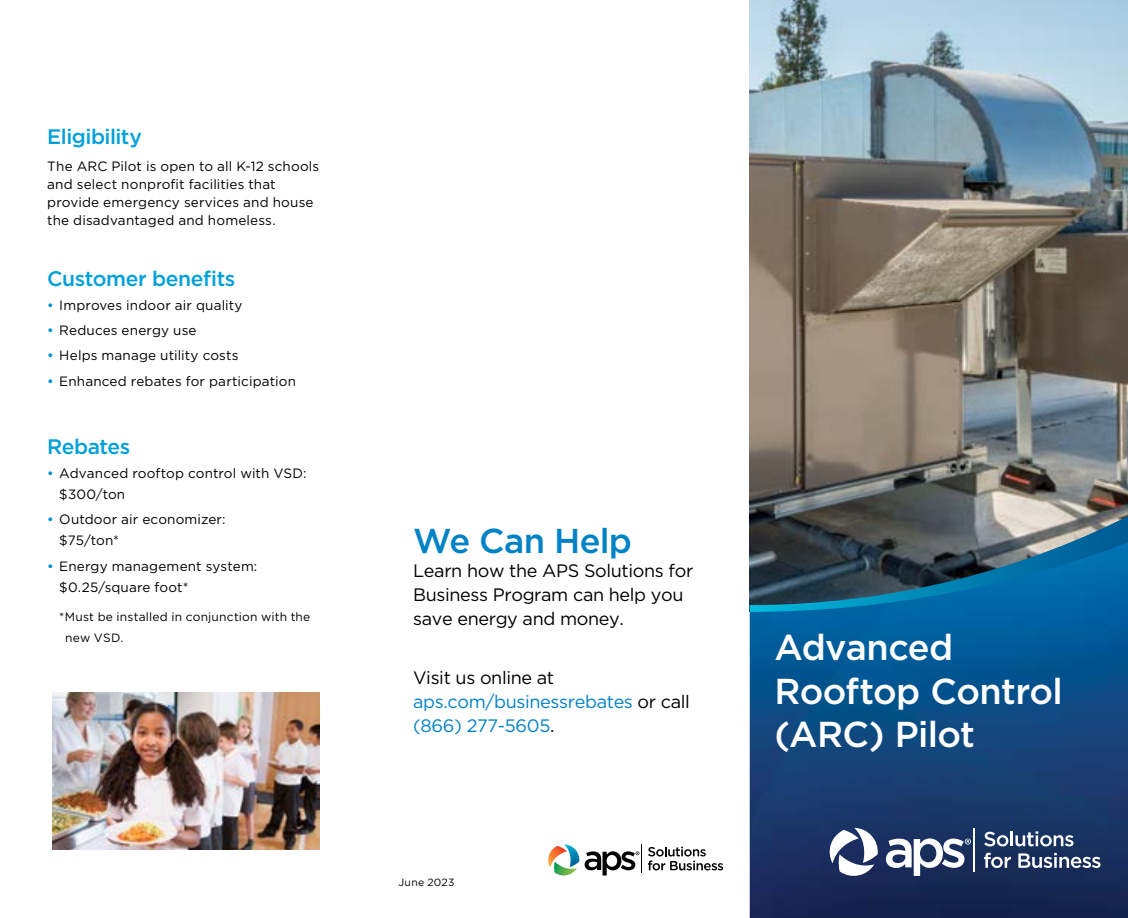
<style>
.page{position:relative;width:1128px;height:918px;background:#fff}
.page>*{position:absolute;margin:0;border:0;box-sizing:border-box;transform-origin:0 0}
.t1{font:500 36px/43.5px "Gotham";letter-spacing:-.02em;color:#fff}
.t2{font:500 34.5px "Gotham";letter-spacing:-.02em;color:#0082c7}
.t3{font:500 21px "Gotham";letter-spacing:-.02em;color:#00a0db}
.t4{font:18px/24px "Gotham";letter-spacing:-.02em;color:#000}
.t5{font:18px/24px "Gotham";letter-spacing:-.02em;color:#0082c7}
.t6{font:13.5px/18px "Gotham";letter-spacing:.01em;color:#000}
.t7{font:12px/21px "Gotham";letter-spacing:.015em;color:#000}
.t8{font:10.5px "Gotham";letter-spacing:.025em;color:#000}
.s1{font-weight:500;color:#0091d5}
.s2{color:#000}
</style>
<div class="page">
<img style="left:749px;top:0;width:378px;height:509px">
<img style="left:749px;top:612px;width:378px;height:306px">
<svg style="left:749px;top:509px;width:378px;height:103px;background:#335d73"></svg>
<svg style="left:984px;top:831px;width:89px;height:15px"></svg>
<svg style="left:983px;top:853px;width:27px;height:15px"></svg>
<svg style="left:1018px;top:853px;width:82px;height:15px"></svg>
<hr style="left:973px;top:828px;width:1px;height:44px;background:#fff">
<svg style="left:885px;top:838px;width:85px;height:38px"></svg>
<svg style="left:829px;top:828px;width:49px;height:48px"></svg>
<svg style="left:648px;top:847px;width:75px;height:23px"></svg>
<svg style="left:548px;top:844px;width:94px;height:32px"></svg>
<img style="left:52px;top:692px;width:267px;height:157px">
<h3 class="t3" style="left:47px;top:123px;width:96px">Eligibility</h3>
<p class="t6" style="left:47px;top:157px;width:273px">The ARC Pilot is open to all K-12 schools and select nonprofit facilities that provide emergency services and house the disadvantaged and homeless.</p>
<h3 class="t3" style="left:47px;top:265px;width:190px">Customer benefits</h3>
<p class="t6" style="left:47px;top:296px;width:197px"><span class="s1">•</span> Improves indoor air quality</p>
<p class="t6" style="left:47px;top:321px;width:151px"><span class="s1">•</span> Reduces energy use</p>
<p class="t6" style="left:47px;top:346px;width:193px"><span class="s1">•</span> Helps manage utility costs</p>
<p class="t6" style="left:47px;top:372px;width:250px"><span class="s1">•</span> Enhanced rebates for participation</p>
<h3 class="t3" style="left:47px;top:433px;width:84px">Rebates</h3>
<p class="t6" style="left:59px;top:462px;width:249px;line-height:21px;text-indent:-12px"><span class="s1">•</span> Advanced rooftop control with VSD: $300/ton</p>
<p class="t6" style="left:59px;top:509px;width:168px;line-height:21px;text-indent:-12px"><span class="s1">•</span> Outdoor air economizer: $75/ton*</p>
<p class="t6" style="left:59px;top:555px;width:199px;line-height:21px;text-indent:-12px"><span class="s1">•</span> Energy management system: $0.25/square foot*</p>
<p class="t7" style="left:65px;top:606px;width:246px;text-indent:-6px">*Must be installed in conjunction with the new VSD.</p>
<h2 class="t2" style="left:413px;top:519px;width:220px">We Can Help</h2>
<h3 class="t4" style="left:413px;top:559px;width:281px">Learn how the APS Solutions for<br>Business Program can help you save energy and money.</h3>
<h3 class="t5" style="left:413px;top:665px;width:278px"><span class="s2">Visit us online at </span>aps.com/businessrebates <span class="s2">or call </span>(866) 277-5605<span class="s2">.</span></h3>
<p class="t8" style="left:398px;top:876px;width:58px">June 2023</p>
<h1 class="t1" style="left:774px;top:626px;width:290px">Advanced<br>Rooftop Control (ARC) Pilot</h1>
</div>
